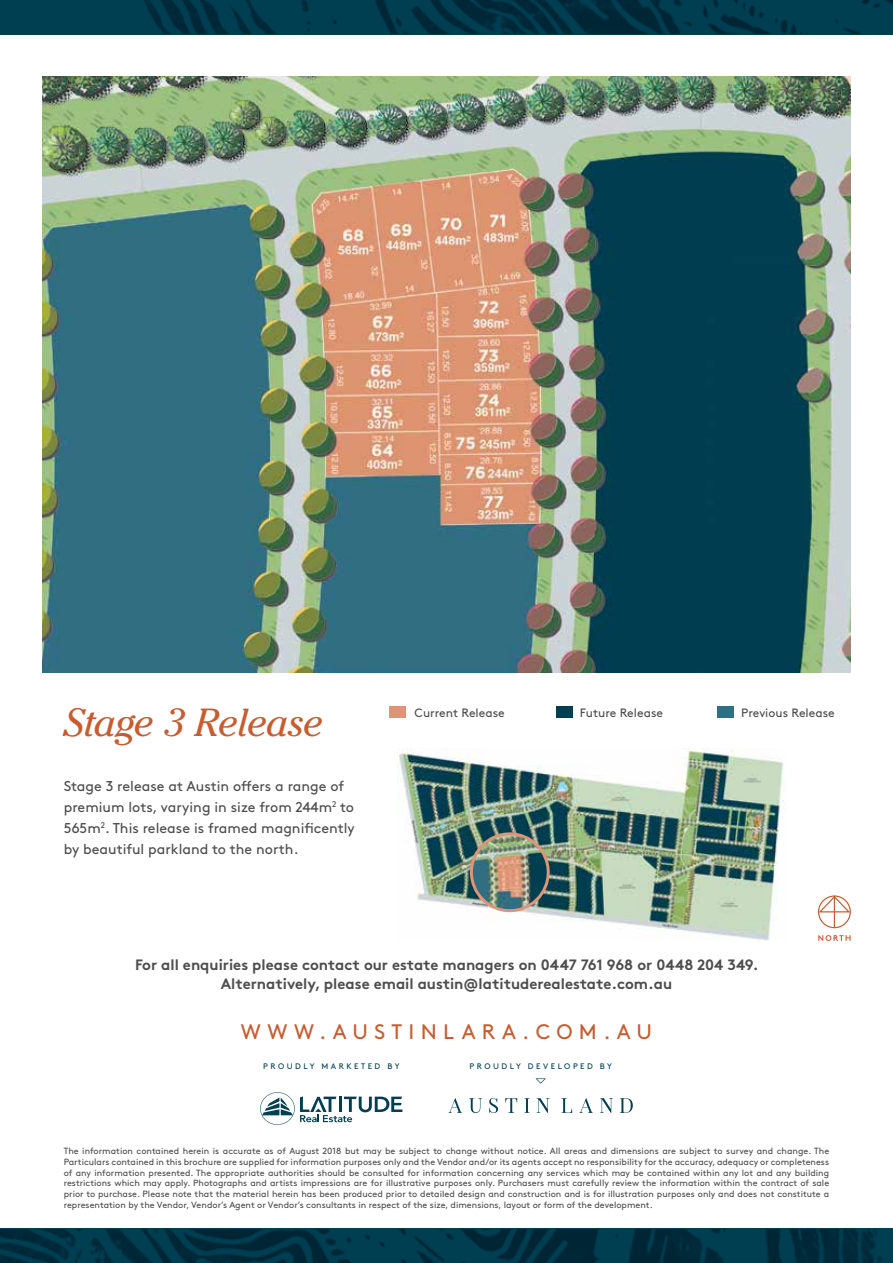
<style>
.page{position:relative;width:893px;height:1263px;background:#fff}
.page>*{position:absolute;margin:0;border:0;box-sizing:border-box;transform-origin:0 0}
.t1{font:italic 39px "Cheltenham";letter-spacing:-.025em;color:#c85c2f}
.t2{font:21px "Brown";letter-spacing:.305em;color:#c85c2f}
.t3{font:700 15px/19.5px "Brown";color:#4d4d4f;text-align:center}
.t4{font:14.25px/21px "Brown";color:#4d4d4f}
.t5{font:12.15px "Brown";color:#4d4d4f}
.t6{font:9px/10.8px "Brown";color:#4d4d4f;text-align:justify}
.t7{font:7.95px "Brown";letter-spacing:.315em;color:#003e52}
</style>
<div class="page">
<div style="left:0;top:0;width:893px;height:34px;background:#003e52"></div>
<img style="left:144px;top:0;width:749px;height:34px">
<img style="left:0;top:1229px;width:893px;height:34px">
<svg style="left:818px;top:935px;width:32px;height:6px"></svg>
<div style="left:818px;top:895px;width:33px;height:33px;border:1px solid #c85c2f;border-radius:50%"></div>
<hr style="left:834px;top:896px;width:1px;height:32px;background:#c85c2f">
<svg style="left:818px;top:895px;width:32px;height:18px"></svg>
<svg style="left:535px;top:1078px;width:11px;height:6px"></svg>
<svg style="left:449px;top:1098px;width:13px;height:15px"></svg>
<svg style="left:469px;top:1098px;width:13px;height:15px"></svg>
<svg style="left:489px;top:1098px;width:9px;height:15px"></svg>
<svg style="left:505px;top:1098px;width:12px;height:15px"></svg>
<svg style="left:524px;top:1098px;width:6px;height:15px"></svg>
<svg style="left:537px;top:1098px;width:13px;height:15px"></svg>
<svg style="left:561px;top:1098px;width:11px;height:15px"></svg>
<svg style="left:579px;top:1098px;width:14px;height:15px"></svg>
<svg style="left:600px;top:1098px;width:13px;height:15px"></svg>
<svg style="left:620px;top:1098px;width:13px;height:15px"></svg>
<svg style="left:260px;top:1092px;width:142px;height:33px"></svg>
<img style="left:43px;top:77px;width:808px;height:595px">
<img style="left:398px;top:748px;width:386px;height:193px">
<img style="left:471px;top:834px;width:77px;height:77px;border-radius:38px">
<div style="left:470px;top:832px;width:80px;height:80px;border:3px solid #dc9578;border-radius:50%"></div>
<div style="left:390px;top:706px;width:16px;height:11px;background:#dc9578"></div>
<div style="left:717px;top:706px;width:17px;height:11px;background:#2e7084"></div>
<div style="left:556px;top:706px;width:16px;height:11px;background:#003e52"></div>
<h1 class="t1" style="left:64px;top:699px;width:261px">Stage 3 Release</h1>
<h3 class="t4" style="left:64px;top:774px;width:293px">Stage 3 release at Austin offers a range of premium lots, varying in size from 244m<sup>2</sup> to 565m<sup>2</sup>. This release is framed magnificently by beautiful parkland to the north.</h3>
<h3 class="t5" style="left:415px;top:703px;width:92px">Current Release</h3>
<h3 class="t5" style="left:580px;top:703px;width:85px">Future Release</h3>
<h3 class="t5" style="left:741px;top:703px;width:95px">Previous Release</h3>
<h3 class="t3" style="left:135px;top:953px;width:625px">For all enquiries please contact our estate managers on 0447 761 968 or 0448 204 349.<br>Alternatively, please email austin@latituderealestate.com.au</h3>
<h2 class="t2" style="left:241px;top:1016px;width:413px">WWW.AUSTINLARA.COM.AU</h2>
<p class="t7" style="left:263px;top:1060px;width:138px">PROUDLY MARKETED BY</p>
<p class="t7" style="left:469px;top:1060px;width:144px">PROUDLY DEVELOPED BY</p>
<p class="t6" style="left:64px;top:1145px;width:767px">The information contained herein is accurate as of August 2018 but may be subject to change without notice. All areas and dimensions are subject to survey and change. The Particulars contained in this brochure are supplied for information purposes only and the Vendor and/or its agents accept no responsibility for the accuracy, adequacy or completeness of any information presented. The appropriate authorities should be consulted for information concerning any services which may be contained within any lot and any building restrictions which may apply. Photographs and artists impressions are for illustrative purposes only. Purchasers must carefully review the information within the contract of sale prior to purchase. Please note that the material herein has been produced prior to detailed design and construction and is for illustration purposes only and does not constitute a representation by the Vendor, Vendor’s Agent or Vendor’s consultants in respect of the size, dimensions, layout or form of the development.</p>
</div>
